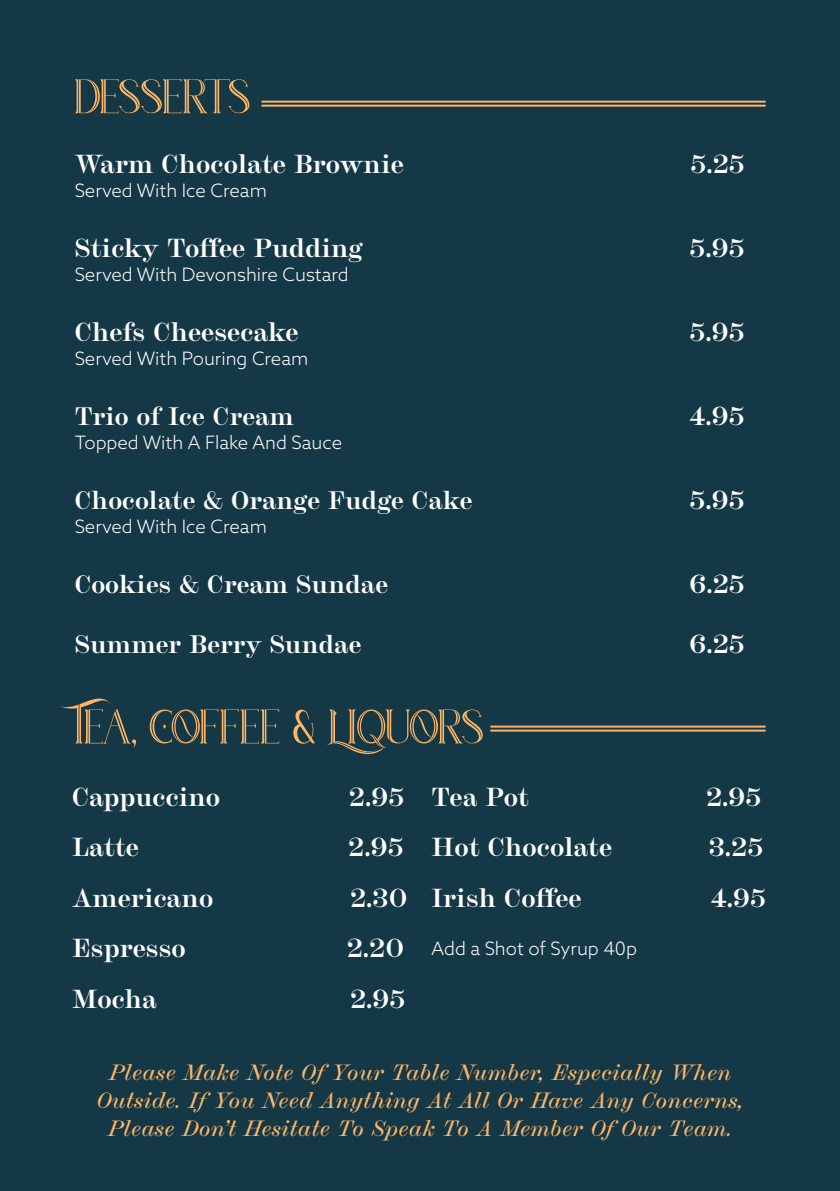
<style>
.page{position:relative;width:840px;height:1191px;background:#fff}
.page>*{position:absolute;margin:0;border:0;box-sizing:border-box;transform-origin:0 0}
.t1{font:64px "Houston";letter-spacing:-.025em;color:#feb566}
.t2{font:700 26px "Chapman";color:#fff}
.t3{font:700 25.2px "Chapman";color:#fff}
.t4{font:italic 500 22px/28px "Chapman";letter-spacing:.02em;color:#feb566;text-align:center}
.t5{font:300 18.4px "Azo Sans";color:#fff}
</style>
<div class="page">
<div style="left:0;top:0;width:839px;height:1191px;background:#153847"></div>
<hr style="left:262px;top:105px;width:502px;height:2px;background:#feb566">
<hr style="left:262px;top:101px;width:502px;height:2px;background:#feb566">
<hr style="left:491px;top:729px;width:273px;height:2px;background:#feb566">
<hr style="left:491px;top:725px;width:273px;height:2px;background:#feb566">
<h1 class="t1" style="left:75px;top:68px;width:178px">desserts</h1>
<p class="t2" style="left:75px;top:145px;width:330px">Warm Chocolate Brownie</p>
<p class="t2" style="left:690px;top:145px;width:56px">5.25</p>
<p class="t5" style="left:75px;top:179px;width:193px">Served With Ice Cream</p>
<p class="t2" style="left:75px;top:229px;width:289px">Sticky Toffee Pudding</p>
<p class="t2" style="left:689px;top:229px;width:57px">5.95</p>
<p class="t5" style="left:75px;top:263px;width:275px">Served With Devonshire Custard</p>
<p class="t2" style="left:75px;top:313px;width:225px">Chefs Cheesecake</p>
<p class="t2" style="left:689px;top:313px;width:57px">5.95</p>
<p class="t5" style="left:75px;top:347px;width:235px">Served With Pouring Cream</p>
<p class="t3" style="left:75px;top:398px;width:221px">Trio of Ice Cream</p>
<p class="t2" style="left:688px;top:397px;width:57px">4.95</p>
<p class="t5" style="left:75px;top:431px;width:269px">Topped With A Flake And Sauce</p>
<p class="t3" style="left:75px;top:482px;width:399px">Chocolate &amp; Orange Fudge Cake</p>
<p class="t2" style="left:689px;top:481px;width:57px">5.95</p>
<p class="t5" style="left:75px;top:515px;width:193px">Served With Ice Cream</p>
<p class="t3" style="left:75px;top:566px;width:315px">Cookies &amp; Cream Sundae</p>
<p class="t2" style="left:688px;top:565px;width:57px">6.25</p>
<p class="t3" style="left:75px;top:626px;width:288px">Summer Berry Sundae</p>
<p class="t2" style="left:688px;top:625px;width:57px">6.25</p>
<h1 class="t1" style="left:75px;top:698px;width:411px">Tea, Coffee &amp; Liquors</h1>
<p class="t2" style="left:72px;top:777px;width:149px">Cappuccino</p>
<p class="t2" style="left:349px;top:777px;width:57px">2.95</p>
<p class="t2" style="left:72px;top:828px;width:69px">Latte</p>
<p class="t2" style="left:348px;top:828px;width:57px">2.95</p>
<p class="t2" style="left:72px;top:878px;width:143px">Americano</p>
<p class="t2" style="left:350px;top:878px;width:59px">2.30</p>
<p class="t2" style="left:72px;top:929px;width:115px">Espresso</p>
<p class="t2" style="left:346px;top:929px;width:59px">2.20</p>
<p class="t2" style="left:72px;top:979px;width:86px">Mocha</p>
<p class="t2" style="left:350px;top:979px;width:57px">2.95</p>
<p class="t2" style="left:431px;top:777px;width:99px">Tea Pot</p>
<p class="t2" style="left:705px;top:777px;width:57px">2.95</p>
<p class="t2" style="left:431px;top:828px;width:182px">Hot Chocolate</p>
<p class="t2" style="left:708px;top:828px;width:56px">3.25</p>
<p class="t2" style="left:431px;top:878px;width:151px">Irish Coffee</p>
<p class="t2" style="left:710px;top:878px;width:57px">4.95</p>
<p class="t5" style="left:431px;top:936px;width:207px">Add a Shot of Syrup 40p</p>
<p class="t4" style="left:96px;top:1056px;width:648px">Please Make Note Of Your Table Number, Especially When<br>Outside. If You Need Anything At All Or Have Any Concerns,<br>Please Don’t Hesitate To Speak To A Member Of Our Team.</p>
</div>
